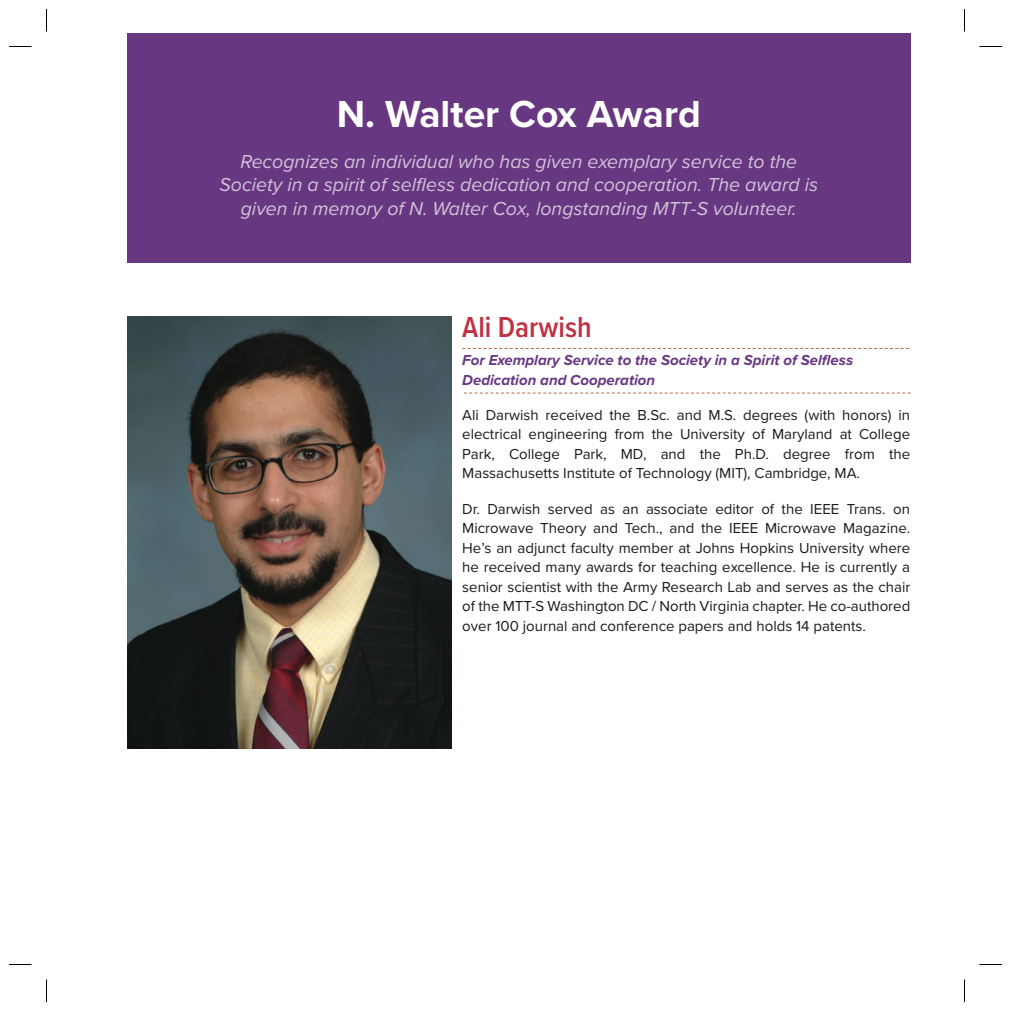
<style>
.page{position:relative;width:1011px;height:1011px;background:#fff}
.page>*{position:absolute;margin:0;border:0;box-sizing:border-box;transform-origin:0 0}
.t1{font:700 39px "Proxima Nova";color:#fff}
.t2{font:600 30px "Proxima Nova Cond";color:#be3243}
.t3{font:italic 19.5px/23.4px "Proxima Nova";color:#fff;text-align:center}
.t4{font:15px/19.5px "Proxima Nova";color:#1a1a1a;text-align:justify}
.t5{font:italic 700 15px/19.5px "Proxima Nova";color:#673781}
</style>
<div class="page">
<div style="left:128px;top:33px;width:783px;height:229px;background:#673781"></div>
<svg style="left:462px;top:348px;width:447px;height:1px"></svg>
<svg style="left:464px;top:393px;width:447px;height:1px"></svg>
<img style="left:128px;top:316px;width:324px;height:432px">
<svg style="left:9px;top:46px;width:23px;height:1px"></svg>
<svg style="left:46px;top:9px;width:1px;height:22px"></svg>
<svg style="left:964px;top:9px;width:1px;height:22px"></svg>
<svg style="left:980px;top:46px;width:22px;height:1px"></svg>
<svg style="left:9px;top:964px;width:23px;height:1px"></svg>
<svg style="left:46px;top:979px;width:1px;height:23px"></svg>
<svg style="left:980px;top:964px;width:22px;height:1px"></svg>
<svg style="left:964px;top:979px;width:1px;height:23px"></svg>
<h1 class="t1" style="left:337px;top:97px;width:366px">N. Walter Cox Award</h1>
<h3 class="t3" style="left:219px;top:151px;width:600px">Recognizes an individual who has given exemplary service to the<br>Society in a spirit of selfless dedication and cooperation. The award is given in memory of N. Walter Cox, longstanding MTT-S volunteer.</h3>
<h2 class="t2" style="left:462px;top:314px;width:131px">Ali Darwish</h2>
<p class="t5" style="left:462px;top:351px;width:392px">For Exemplary Service to the Society in a Spirit of Selfless<br>Dedication and Cooperation</p>
<p class="t4" style="left:462px;top:406px;width:449px">Ali Darwish received the B.Sc. and M.S. degrees (with honors) in electrical engineering from the University of Maryland at College Park, College Park, MD, and the Ph.D. degree from the Massachusetts Institute of Technology (MIT), Cambridge, MA.</p>
<p class="t4" style="left:462px;top:500px;width:450px">Dr. Darwish served as an associate editor of the IEEE Trans. on Microwave Theory and Tech., and the IEEE Microwave Magazine.<br>He’s an adjunct faculty member at Johns Hopkins University where he received many awards for teaching excellence. He is currently a senior scientist with the Army Research Lab and serves as the chair of the MTT-S Washington DC / North Virginia chapter. He co-authored over 100 journal and conference papers and holds 14 patents.</p>
</div>
